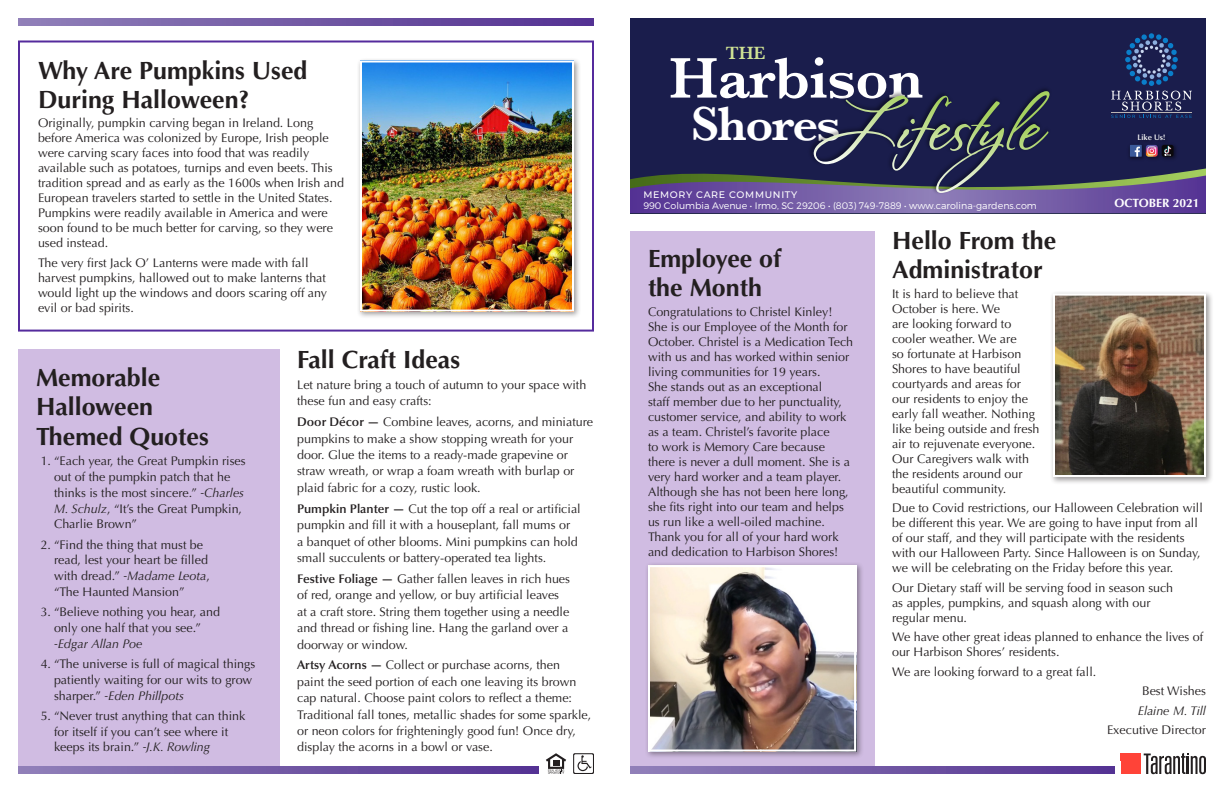
<style>
.page{position:relative;width:1224px;height:792px;background:#fff}
.page>*{position:absolute;margin:0;border:0;box-sizing:border-box;transform-origin:0 0}
.t1{font:600 59.5px "Baskerville";letter-spacing:-.01em;color:#fff}
.t2{font:600 50px "Baskerville";letter-spacing:-.03em;color:#fff}
.t3{font:700 25px/28.8px "Optima LT Std";color:#231f20}
.t4{font:600 18.2px "Baskerville";color:#cfe294}
.t5{font:12.5px/15px "Optima LT Std";color:#231f20}
.t6{font:italic 12.5px "Optima LT Std";color:#231f20}
.t7{font:700 12px "Optima LT Std";color:#fff}
.t8{font:300 9.5px "Montserrat";color:#fff}
.t9{font:500 9.5px "Montserrat";letter-spacing:.07em;color:#fff}
.t10{font:600 8px "Optima LT Std";color:#fff}
.s1{font-style:italic}
.s2{font-weight:600}
</style>
<div class="page">
<div style="left:630px;top:18px;width:576px;height:195px;background:#1a1d4c"></div>
<svg style="left:630px;top:33px;width:576px;height:180px"></svg>
<img style="left:1134px;top:131px;width:37px;height:17px">
<div style="left:18px;top:40px;width:576px;height:292px;border:2px solid #552b9d"></div>
<div style="left:18px;top:350px;width:261px;height:424px;background:#d0bce2"></div>
<div style="left:630px;top:231px;width:244px;height:543px;background:#d0bce2"></div>
<div style="left:645px;top:562px;width:219px;height:197px;background:#231f20;opacity:.45"></div>
<img style="left:651px;top:568px;width:202px;height:181px">
<div style="left:648px;top:565px;width:208px;height:187px;border:2px solid #fff"></div>
<div style="left:357px;top:57px;width:225px;height:262px;background:#231f20;opacity:.45"></div>
<img style="left:363px;top:63px;width:208px;height:246px">
<div style="left:360px;top:60px;width:214px;height:252px;border:2px solid #fff"></div>
<div style="left:1050px;top:290px;width:164px;height:195px;background:#231f20;opacity:.45"></div>
<img style="left:1056px;top:297px;width:147px;height:177px">
<div style="left:1053px;top:294px;width:153px;height:183px;border:2px solid #fff"></div>
<svg style="left:18px;top:18px;width:576px;height:7px;background:#7258a5"></svg>
<svg style="left:630px;top:767px;width:484px;height:7px;background:#7258a5"></svg>
<svg style="left:18px;top:767px;width:521px;height:7px;background:#7258a5"></svg>
<svg style="left:573px;top:753px;width:21px;height:21px"></svg>
<svg style="left:546px;top:753px;width:20px;height:21px"></svg>
<div style="left:1121px;top:754px;width:20px;height:7px;background:#ff4338"></div>
<div style="left:1121px;top:761px;width:9px;height:13px;background:#ff4338"></div>
<div style="left:1131px;top:761px;width:10px;height:13px;background:#ff4338"></div>
<svg style="left:1144px;top:753px;width:62px;height:21px"></svg>
<h3 class="t3" style="left:38px;top:56px;width:271px">Why Are Pumpkins Used<br>During Halloween?</h3>
<p class="t5" style="left:38px;top:116px;width:308px">Originally, pumpkin carving began in Ireland. Long before America was colonized by Europe, Irish people were carving scary faces into food that was readily available such as potatoes, turnips and even beets. This tradition spread and as early as the 1600s when Irish and European travelers started to settle in the United States.<br>Pumpkins were readily available in America and were soon found to be much better for carving, so they were used instead.</p>
<p class="t5" style="left:38px;top:255px;width:291px">The very first Jack O’ Lanterns were made with fall harvest pumpkins, hallowed out to make lanterns that would light up the windows and doors scaring off any evil or bad spirits.</p>
<h3 class="t3" style="left:36px;top:363px;width:174px;line-height:29.5px">Memorable<br>Halloween<br>Themed Quotes</h3>
<p class="t5" style="left:54px;top:453px;width:193px;line-height:15.8px;text-indent:-13px">1. “Each year, the Great Pumpkin rises out of the pumpkin patch that he thinks is the most sincere.” <span class="s1">-Charles<br>M. Schulz</span>, “It’s the Great Pumpkin,<br>Charlie Brown”</p>
<p class="t5" style="left:54px;top:537px;width:158px;line-height:15.8px;text-indent:-13px">2. “Find the thing that must be read, lest your heart be filled with dread.” <span class="s1">-Madame Leota</span>, “The Haunted Mansion”</p>
<p class="t5" style="left:41px;top:604px;width:181px;line-height:15.8px;text-align:center">3. “Believe nothing you hear, and only one half that you see.”</p>
<p class="t6" style="left:54px;top:636px;width:90px">-Edgar Allan Poe</p>
<p class="t5" style="left:54px;top:656px;width:203px;line-height:15.8px;text-indent:-13px">4. “The universe is full of magical things patiently waiting for our wits to grow sharper.” <span class="s1">-Eden Phillpots</span></p>
<p class="t5" style="left:54px;top:708px;width:193px;line-height:15.8px;text-indent:-13px">5. “Never trust anything that can think for itself if you can’t see where it keeps its brain.” <span class="s1">-J.K. Rowling</span></p>
<h3 class="t3" style="left:297px;top:345px;width:164px">Fall Craft Ideas</h3>
<p class="t5" style="left:297px;top:377px;width:291px;line-height:16.4px">Let nature bring a touch of autumn to your space with these fun and easy crafts:</p>
<p class="t5" style="left:297px;top:414px;width:298px;line-height:16.4px"><span class="s2">Door Décor —</span> Combine leaves, acorns, and miniature pumpkins to make a show stopping wreath for your door. Glue the items to a ready-made grapevine or straw wreath, or wrap a foam wreath with burlap or plaid fabric for a cozy, rustic look.</p>
<p class="t5" style="left:297px;top:500px;width:285px;line-height:16.4px"><span class="s2">Pumpkin Planter —</span> Cut the top off a real or artificial pumpkin and fill it with a houseplant, fall mums or<br>a banquet of other blooms. Mini pumpkins can hold small succulents or battery-operated tea lights.</p>
<p class="t5" style="left:297px;top:571px;width:274px;line-height:16.4px"><span class="s2">Festive Foliage —</span> Gather fallen leaves in rich hues of red, orange and yellow, or buy artificial leaves at a craft store. String them together using a needle and thread or fishing line. Hang the garland over a doorway or window.</p>
<p class="t5" style="left:297px;top:657px;width:296px;line-height:16.4px"><span class="s2">Artsy Acorns —</span> Collect or purchase acorns, then<br>paint the seed portion of each one leaving its brown cap natural. Choose paint colors to reflect a theme:<br>Traditional fall tones, metallic shades for some sparkle, or neon colors for frighteningly good fun! Once dry, display the acorns in a bowl or vase.</p>
<h3 class="t4" style="left:726px;top:43px;width:41px">THE</h3>
<h1 class="t1" style="left:669px;top:43px;width:256px">Harbison</h1>
<h2 class="t2" style="left:691px;top:94px;width:151px">Shores</h2>
<p class="t9" style="left:643px;top:188px;width:155px">MEMORY CARE COMMUNITY</p>
<p class="t8" style="left:643px;top:200px;width:395px">990 Columbia Avenue • Irmo, SC 29206 • (803) 749-7889 • www.carolina-gardens.com</p>
<p class="t10" style="left:1138px;top:133px;width:29px">Like Us!</p>
<p class="t7" style="left:1115px;top:196px;width:86px">OCTOBER 2021</p>
<h3 class="t3" style="left:648px;top:245px;width:135px">Employee of the Month</h3>
<p class="t5" style="left:648px;top:304px;width:207px">Congratulations to Christel Kinley!<br>She is our Employee of the Month for October. Christel is a Medication Tech with us and has worked within senior living communities for 19 years.<br>She stands out as an exceptional<br>staff member due to her punctuality, customer service, and ability to work as a team. Christel’s favorite place<br>to work is Memory Care because there is never a dull moment. She is a very hard worker and a team player.<br>Although she has not been here long, she fits right into our team and helps us run like a well-oiled machine.<br>Thank you for all of your hard work and dedication to Harbison Shores!</p>
<h3 class="t3" style="left:892px;top:227px;width:166px">Hello From the<br>Administrator</h3>
<p class="t5" style="left:892px;top:286px;width:149px">It is hard to believe that<br>October is here. We<br>are looking forward to cooler weather. We are<br>so fortunate at Harbison<br>Shores to have beautiful courtyards and areas for our residents to enjoy the early fall weather. Nothing like being outside and fresh air to rejuvenate everyone.<br>Our Caregivers walk with the residents around our beautiful community.</p>
<p class="t5" style="left:892px;top:501px;width:312px">Due to Covid restrictions, our Halloween Celebration will be different this year. We are going to have input from all of our staff, and they will participate with the residents with our Halloween Party. Since Halloween is on Sunday, we will be celebrating on the Friday before this year.</p>
<p class="t5" style="left:892px;top:580px;width:283px">Our Dietary staff will be serving food in season such as apples, pumpkins, and squash along with our regular menu.</p>
<p class="t5" style="left:892px;top:630px;width:313px">We have other great ideas planned to enhance the lives of our Harbison Shores’ residents.</p>
<p class="t5" style="left:892px;top:664px;width:206px">We are looking forward to a great fall.</p>
<p class="t5" style="left:1142px;top:684px;width:65px">Best Wishes</p>
<p class="t6" style="left:1138px;top:703px;width:70px">Elaine M. Till</p>
<p class="t5" style="left:1107px;top:723px;width:100px">Executive Director</p>
</div>
